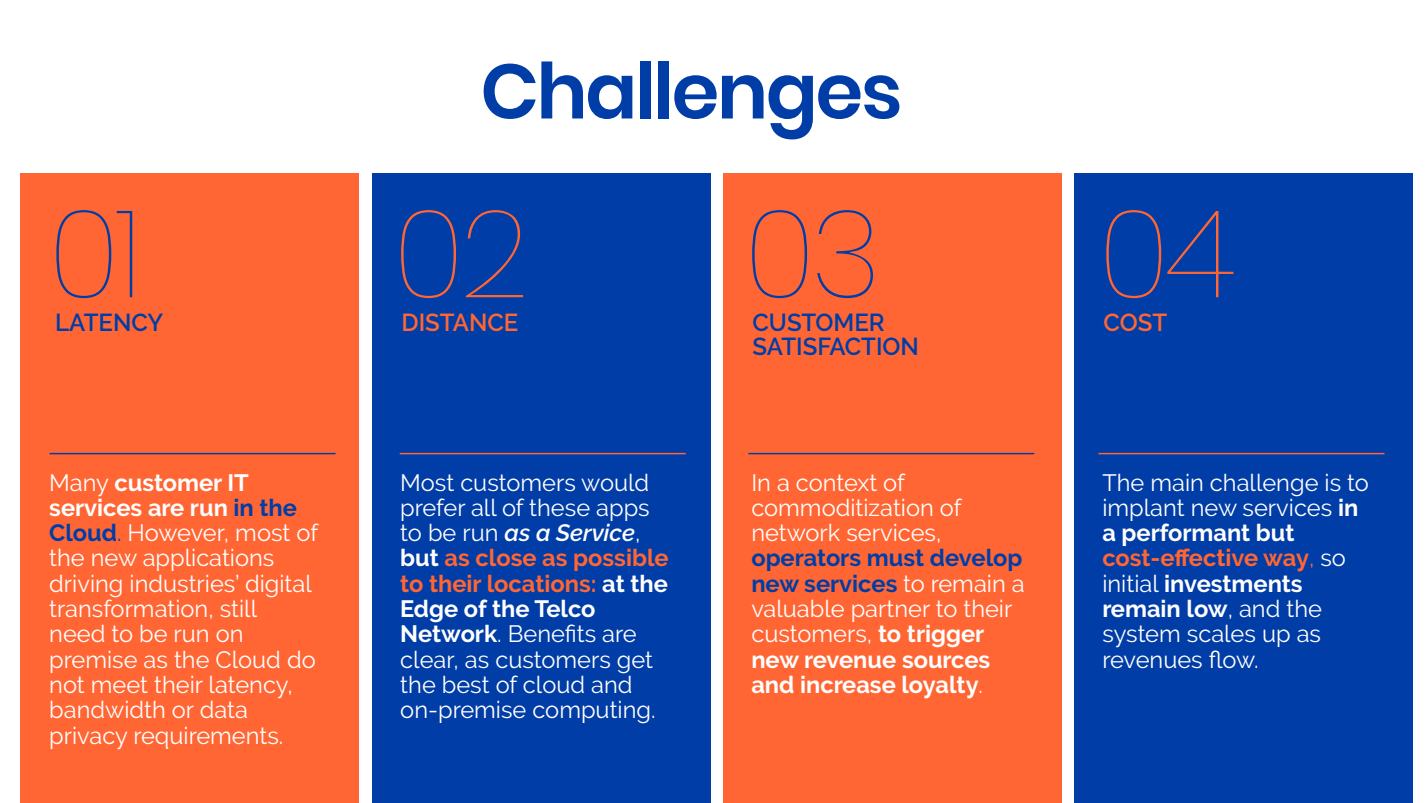
<style>
.page{position:relative;width:1428px;height:803px;background:#fff}
.page>*{position:absolute;margin:0;border:0;box-sizing:border-box;transform-origin:0 0}
.t1{font:100 122.5px "Poppins";color:#003da6}
.t2{font:100 122.5px "Poppins";color:#f63}
.t3{font:600 77px "Poppins";letter-spacing:-.03em;color:#003da6}
.t4{font:600 24.5px/24.5px "Raleway";color:#003da6}
.t5{font:600 24.5px "Raleway";color:#f63}
.t6{font:23.62px/25.3px "Raleway";color:#fff}
.t7{font:700 23.62px/25.3px "Raleway";color:#fff}
.s1{font-weight:700}
.s2{font-weight:700;color:#003da6}
.s3{color:#003da6}
.s4{font-weight:600;font-style:italic}
.s5{font-weight:700;color:#f63}
.s6{font-weight:400}
.s7{color:#f63}
</style>
<div class="page">
<div style="left:21px;top:173px;width:338px;height:630px;background:#f63"></div>
<div style="left:372px;top:173px;width:338px;height:630px;background:#003da6"></div>
<div style="left:723px;top:173px;width:338px;height:630px;background:#f63"></div>
<div style="left:1074px;top:173px;width:338px;height:630px;background:#003da6"></div>
<hr style="left:50px;top:453px;width:286px;height:1px;background:#003da6">
<hr style="left:748px;top:453px;width:286px;height:1px;background:#003da6">
<hr style="left:400px;top:453px;width:286px;height:1px;background:#f63">
<hr style="left:1098px;top:453px;width:286px;height:1px;background:#f63">
<h1 class="t1" style="left:48px;top:183px;width:96px">01</h1>
<p class="t4" style="left:55px;top:310px;width:109px">LATENCY</p>
<p class="t6" style="left:49px;top:469px;width:270px">Many <span class="s1">customer IT services are run</span> <span class="s2">in the<br>Cloud</span><span class="s3">.</span> However, most of the new applications driving industries’ digital transformation, still need to be run on premise as the Cloud do not meet their latency, bandwidth or data privacy requirements.</p>
<h2 class="t3" style="left:480px;top:47px;width:424px">Challenges</h2>
<h1 class="t2" style="left:392px;top:183px;width:138px">02</h1>
<p class="t5" style="left:401px;top:308px;width:118px">DISTANCE</p>
<p class="t6" style="left:400px;top:469px;width:270px">Most customers would prefer all of these apps to be run <span class="s4">as a Service</span>, <span class="s1">but</span> <span class="s5">as close as possible to their locations:</span> <span class="s1">at the<br>Edge of the Telco<br>Network</span>. Benefits are clear, as customers get the best of cloud and on-premise computing.</p>
<h1 class="t1" style="left:743px;top:183px;width:139px">03</h1>
<p class="t4" style="left:752px;top:310px;width:168px">CUSTOMER<br>SATISFACTION</p>
<p class="t6" style="left:751px;top:469px;width:212px">In a context of commoditization of network services,</p>
<p class="t7" style="left:751px;top:545px;width:275px"><span class="s3">operators must develop new services</span> <span class="s6">to remain a valuable partner to their customers,</span> to trigger new revenue sources and increase loyalty<span class="s6">.</span></p>
<h1 class="t2" style="left:1098px;top:183px;width:139px">04</h1>
<p class="t5" style="left:1103px;top:308px;width:65px">COST</p>
<p class="t6" style="left:1102px;top:469px;width:268px">The main challenge is to implant new services <span class="s1">in a performant but </span><span class="s5">cost-effective way</span><span class="s7">,</span> so initial <span class="s1">investments remain low</span>, and the system scales up as revenues flow.</p>
</div>
